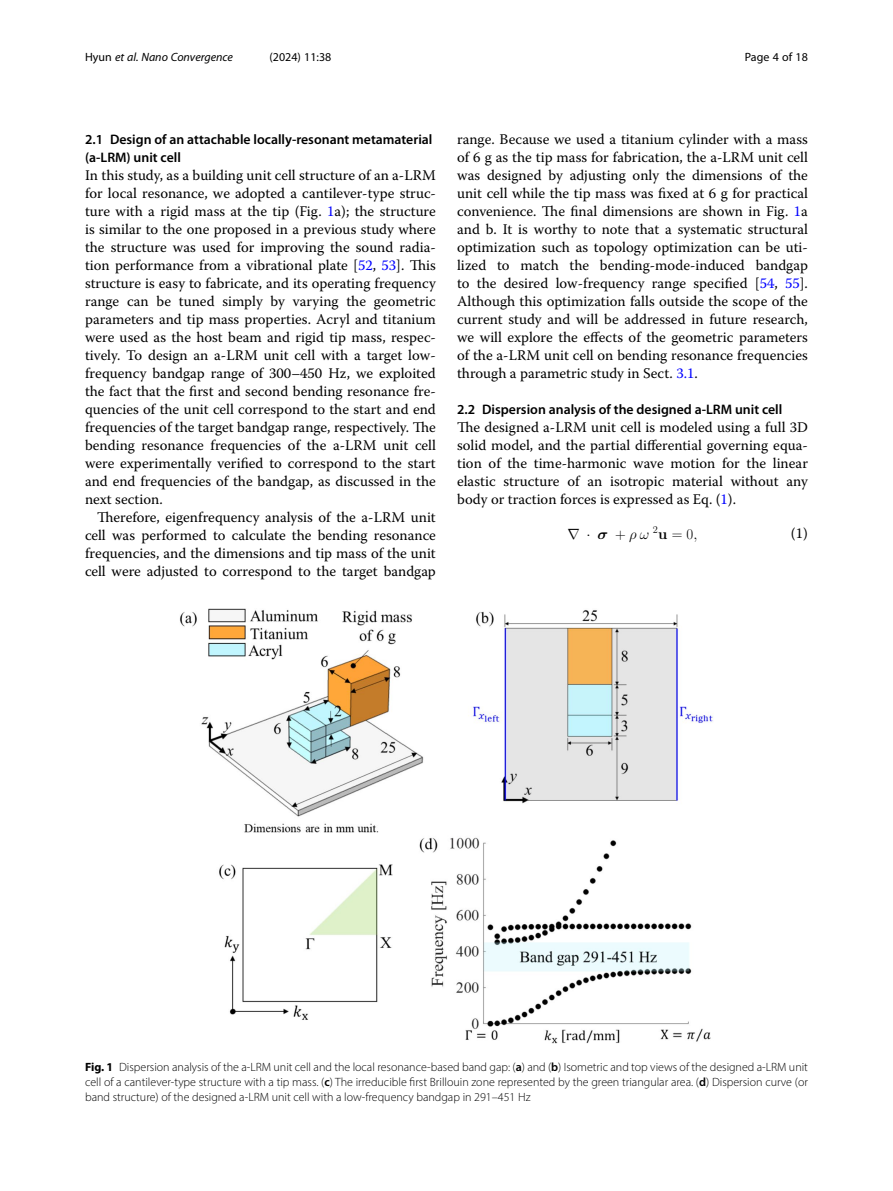
<style>
.page{position:relative;width:893px;height:1191px;background:#fff}
.page>*{position:absolute;margin:0;border:0;box-sizing:border-box;transform-origin:0 0}
.t1{font:14.85px "CMR17";color:#000}
.Body_Text{font:14.7px/18px "Warnock Pro";color:#000;text-align:justify}
.Body_Text_Indent{font:14.7px/18px "Warnock Pro";color:#000;text-align:justify}
.EQ{font:14.7px "Warnock Pro";color:#000}
.Head_2{font:600 13.8px/18px "Myriad Pro";color:#000}
.Figure_Caption{font:300 12px/15px "Myriad Pro";color:#000;text-align:justify}
.t2{font:italic 12px "Myriad Pro";color:#000}
.t3{font:12px "Myriad Pro";color:#000}
.s1{font-style:normal}
.s2{color:#00f}
.s3{font-family:"CMSY10"}
.s4{font-family:"CMMIB10"}
.s5{font-family:"CMMI12"}
.s6{font-family:"CMBX12"}
.s7{font-weight:700}
.s8{font-weight:600}
</style>
<div class="page">
<img style="left:180px;top:608px;width:533px;height:436px">
<p class="t2" style="left:85px;top:50px;width:149px"><span class="s1">Hyun</span> et al. Nano Convergence</p>
<p class="t3" style="left:269px;top:50px;width:63px">(2024) 11:38</p>
<p class="t3" style="left:745px;top:50px;width:65px">Page 4 of 18</p>
<p class="Head_2" style="left:85px;top:130px;width:349px">2.1 Design of an attachable locally-resonant metamaterial (a-LRM) unit cell</p>
<p class="Body_Text" style="left:85px;top:166px;width:352px">In this study, as a building unit cell structure of an a-LRM for local resonance, we adopted a cantilever-type struc&shy;ture with a rigid mass at the tip (Fig. <span class="s2">1</span>a); the structure is similar to the one proposed in a previous study where the structure was used for improving the sound radia&shy;tion performance from a vibrational plate [<span class="s2">52</span>, <span class="s2">53</span>]. This structure is easy to fabricate, and its operating frequency range can be tuned simply by varying the geometric parameters and tip mass properties. Acryl and titanium were used as the host beam and rigid tip mass, respec&shy;tively. To design an a-LRM unit cell with a target low&shy;frequency bandgap range of 300–450 Hz, we exploited the fact that the first and second bending resonance fre&shy;quencies of the unit cell correspond to the start and end frequencies of the target bandgap range, respectively. The bending resonance frequencies of the a-LRM unit cell were experimentally verified to correspond to the start and end frequencies of the bandgap, as discussed in the next section.</p>
<p class="Body_Text_Indent" style="left:85px;top:508px;width:352px;text-indent:12px">Therefore, eigenfrequency analysis of the a-LRM unit cell was performed to calculate the bending resonance frequencies, and the dimensions and tip mass of the unit cell were adjusted to correspond to the target bandgap</p>
<p class="Body_Text_Indent" style="left:457px;top:130px;width:352px">range. Because we used a titanium cylinder with a mass of 6 g as the tip mass for fabrication, the a-LRM unit cell was designed by adjusting only the dimensions of the unit cell while the tip mass was fixed at 6 g for practical convenience. The final dimensions are shown in Fig. <span class="s2">1</span>a and b. It is worthy to note that a systematic structural optimization such as topology optimization can be uti&shy;lized to match the bending-mode-induced bandgap to the desired low-frequency range specified [<span class="s2">54</span>, <span class="s2">55</span>].<br>Although this optimization falls outside the scope of the current study and will be addressed in future research, we will explore the effects of the geometric parameters of the a-LRM unit cell on bending resonance frequencies through a parametric study in Sect. <span class="s2">3.1</span>.</p>
<p class="Head_2" style="left:457px;top:400px;width:327px">2.2 Dispersion analysis of the designed a-LRM unit cell</p>
<p class="Body_Text" style="left:457px;top:418px;width:352px">The designed a-LRM unit cell is modeled using a full 3D solid model, and the partial differential governing equa&shy;tion of the time-harmonic wave motion for the linear elastic structure of an isotropic material without any body or traction forces is expressed as Eq. (<span class="s2">1</span>).</p>
<p class="t1" style="left:567px;top:527px;width:131px"><span class="s3">∇ ·</span> <span class="s4">σ</span> +<span class="s5">ρω</span><sup>2</sup><span class="s6">u</span>=0<span class="s5">,</span></p>
<p class="EQ" style="left:791px;top:524px;width:18px">(1)</p>
<p class="Figure_Caption" style="left:85px;top:1059px;width:724px"><span class="s7">Fig. 1</span> Dispersion analysis of the a-LRM unit cell and the local resonance-based band gap: (<span class="s8">a</span>) and (<span class="s8">b</span>) Isometric and top views of the designed a-LRM unit cell of a cantilever-type structure with a tip mass. (<span class="s8">c</span>) The irreducible first Brillouin zone represented by the green triangular area. (<span class="s8">d</span>) Dispersion curve (or band structure) of the designed a-LRM unit cell with a low-frequency bandgap in 291–451 Hz</p>
</div>
